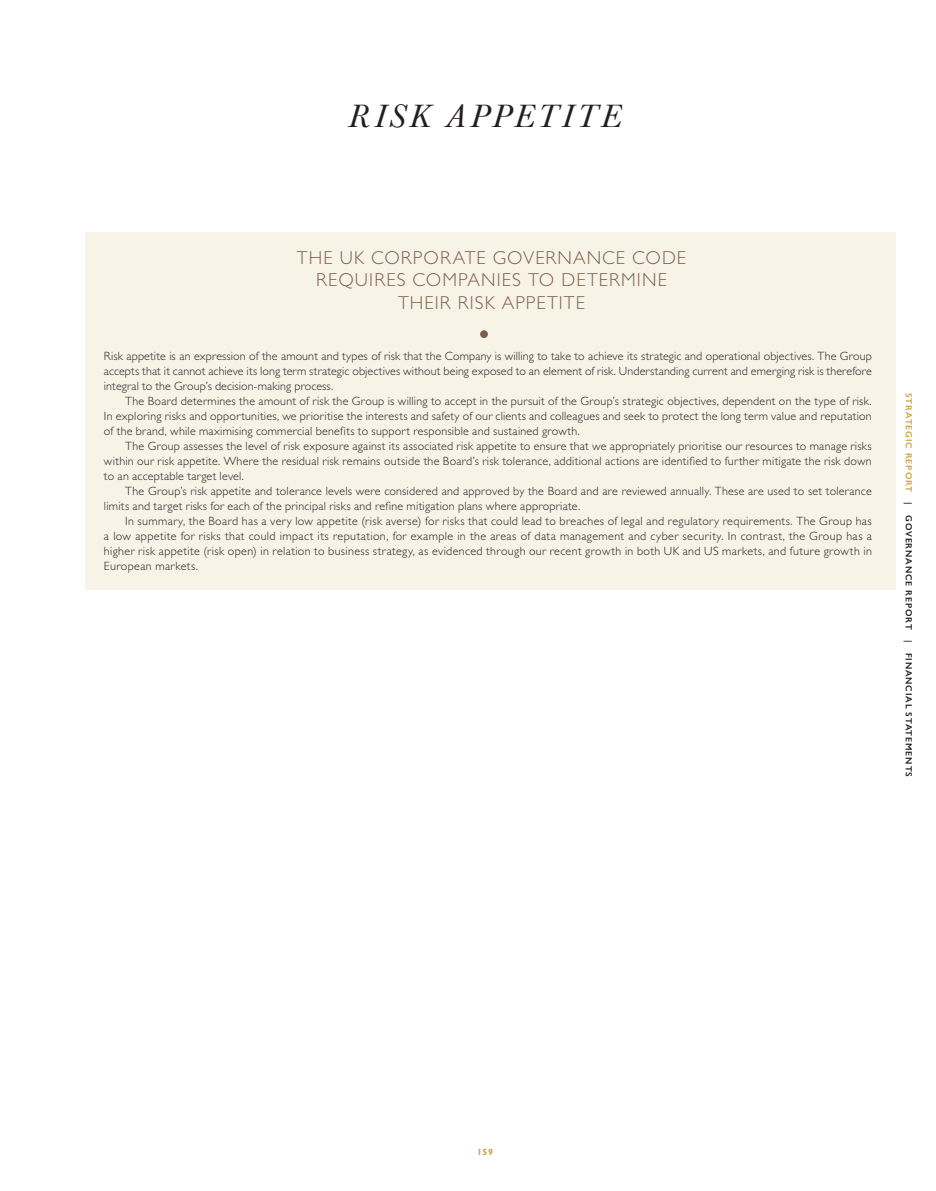
<style>
.page{position:relative;width:936px;height:1191px;background:#fff}
.page>*{position:absolute;margin:0;border:0;box-sizing:border-box;transform-origin:0 0}
._01_Page_Header_22_5{font:italic 33.75px "Baskerville URW";letter-spacing:.09em;color:#231f20}
._01_Page_Header_12_5{font:300 18.75px/22.5px "Gill Sans Std";letter-spacing:.06em;color:#7e6150;text-align:center}
._04_Body_Copy_JUSTIF{font:300 12px/15px "Gill Sans Std";letter-spacing:.02em;color:#231f20;text-align:justify}
.t1{font:600 9px "Gill Sans Nova";letter-spacing:.1em;color:#231f20}
.t2{font:700 9px "Gill Sans Std";color:#caa342}
.s1{color:#caa342}
</style>
<div class="page">
<div style="left:85px;top:232px;width:810px;height:358px;background:#f8f3e7"></div>
<div style="left:480px;top:330px;width:8px;height:8px;background:#7a5e4c;border-radius:50%"></div>
<p class="_01_Page_Header_22_5" style="left:348px;top:97px;width:275px">RISK APPETITE</p>
<p class="_01_Page_Header_12_5" style="left:297px;top:246px;width:391px">THE UK CORPORATE GOVERNANCE CODE<br>REQUIRES COMPANIES TO DETERMINE<br>THEIR RISK APPETITE</p>
<p class="_04_Body_Copy_JUSTIF" style="left:104px;top:349px;width:769px">Risk appetite is an expression of the amount and types of risk that the Company is willing to take to achieve its strategic and operational objectives. The Group accepts that it cannot achieve its long term strategic objectives without being exposed to an element of risk. Understanding current and emerging risk is therefore integral to the Group’s decision-making process.</p>
<p class="_04_Body_Copy_JUSTIF" style="left:104px;top:394px;width:769px;text-indent:21px">The Board determines the amount of risk the Group is willing to accept in the pursuit of the Group’s strategic objectives, dependent on the type of risk.<br>In exploring risks and opportunities, we prioritise the interests and safety of our clients and colleagues and seek to protect the long term value and reputation of the brand, while maximising commercial benefits to support responsible and sustained growth.</p>
<p class="_04_Body_Copy_JUSTIF" style="left:104px;top:439px;width:769px;text-indent:21px">The Group assesses the level of risk exposure against its associated risk appetite to ensure that we appropriately prioritise our resources to manage risks within our risk appetite. Where the residual risk remains outside the Board’s risk tolerance, additional actions are identified to further mitigate the risk down to an acceptable target level.</p>
<p class="_04_Body_Copy_JUSTIF" style="left:104px;top:484px;width:769px;text-indent:21px">The Group’s risk appetite and tolerance levels were considered and approved by the Board and are reviewed annually. These are used to set tolerance limits and target risks for each of the principal risks and refine mitigation plans where appropriate.</p>
<p class="_04_Body_Copy_JUSTIF" style="left:104px;top:514px;width:769px;text-indent:21px">In summary, the Board has a very low appetite (risk averse) for risks that could lead to breaches of legal and regulatory requirements. The Group has a low appetite for risks that could impact its reputation, for example in the areas of data management and cyber security. In contrast, the Group has a higher risk appetite (risk open) in relation to business strategy, as evidenced through our recent growth in both UK and US markets, and future growth in European markets.</p>
<p class="t1" style="left:914px;top:393px;width:385px;rotate:90deg"><span class="s1">STRATEGIC REPORT</span> | GOVERNANCE REPORT | FINANCIAL STATEMENTS</p>
<p class="t2" style="left:477px;top:1147px;width:18px">159</p>
</div>
